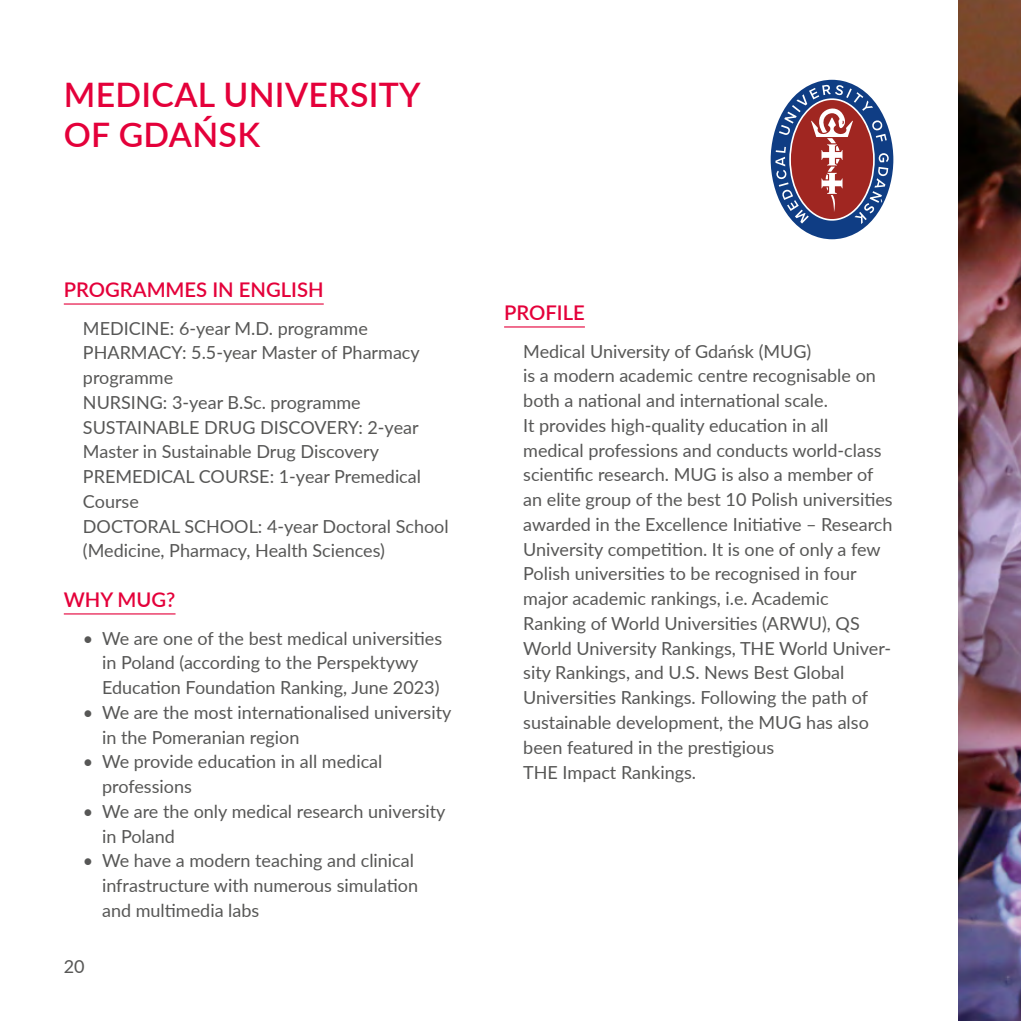
<style>
.page{position:relative;width:1021px;height:1021px;background:#fff}
.page>*{position:absolute;margin:0;border:0;box-sizing:border-box;transform-origin:0 0}
.podtytuł___nazwa_ucz{font:600 33.75px/40.5px "Lato";letter-spacing:.01em;color:#e4003a}
.opis_uczelni___tytuł{font:600 20.25px "Lato";color:#e4003a}
.opis_uczelni___tekst{font:18px/24.8px "Lato";color:#575756}
</style>
<div class="page">
<hr style="left:64px;top:303px;width:260px;height:1px;background:#e4003a">
<hr style="left:64px;top:613px;width:111px;height:1px;background:#e4003a">
<hr style="left:504px;top:326px;width:81px;height:1px;background:#e4003a">
<img style="left:958px;top:0;width:62px;height:1020px">
<svg style="left:770px;top:80px;width:123px;height:159px"></svg>
<p class="podtytuł___nazwa_ucz" style="left:64px;top:73px;width:358px">MEDICAL UNIVERSITY<br>OF GDAŃSK</p>
<p class="opis_uczelni___tytuł" style="left:64px;top:275px;width:261px">PROGRAMMES IN ENGLISH</p>
<p class="opis_uczelni___tekst" style="left:83px;top:315px;width:286px">MEDICINE: 6-year M.D. programme</p>
<p class="opis_uczelni___tekst" style="left:83px;top:340px;width:338px">PHARMACY: 5.5-year Master of Pharmacy programme</p>
<p class="opis_uczelni___tekst" style="left:83px;top:389px;width:279px">NURSING: 3-year B.Sc. programme</p>
<p class="opis_uczelni___tekst" style="left:83px;top:414px;width:337px">SUSTAINABLE DRUG DISCOVERY: 2-year<br>Master in Sustainable Drug Discovery</p>
<p class="opis_uczelni___tekst" style="left:83px;top:463px;width:339px">PREMEDICAL COURSE: 1-year Premedical<br>Course</p>
<p class="opis_uczelni___tekst" style="left:83px;top:513px;width:367px">DOCTORAL SCHOOL: 4-year Doctoral School (Medicine, Pharmacy, Health Sciences)</p>
<p class="opis_uczelni___tytuł" style="left:64px;top:585px;width:113px">WHY MUG?</p>
<p class="opis_uczelni___tekst" style="left:102px;top:625px;width:342px;text-indent:-19px">• We are one of the best medical universities in Poland (according to the Perspektywy<br>Education Foundation Ranking, June 2023)</p>
<p class="opis_uczelni___tekst" style="left:102px;top:699px;width:351px;text-indent:-19px">• We are the most internationalised university in the Pomeranian region</p>
<p class="opis_uczelni___tekst" style="left:102px;top:748px;width:282px;text-indent:-19px">• We provide education in all medical professions</p>
<p class="opis_uczelni___tekst" style="left:102px;top:798px;width:345px;text-indent:-19px">• We are the only medical research university in Poland</p>
<p class="opis_uczelni___tekst" style="left:102px;top:847px;width:317px;text-indent:-19px">• We have a modern teaching and clinical infrastructure with numerous simulation and multimedia labs</p>
<p class="opis_uczelni___tekst" style="left:64px;top:953px;width:22px">20</p>
<p class="opis_uczelni___tytuł" style="left:504px;top:298px;width:82px">PROFILE</p>
<p class="opis_uczelni___tekst" style="left:523px;top:338px;width:371px">Medical University of Gdańsk (MUG)<br>is a modern academic centre recognisable on both a national and international scale.<br>It provides high-quality education in all medical professions and conducts world-class scientific research. MUG is also a member of an elite group of the best 10 Polish universities awarded in the Excellence Initiative – Research University competition. It is one of only a few Polish universities to be recognised in four major academic rankings, i.e. Academic Ranking of World Universities (ARWU), QS World University Rankings, THE World Univer&shy;sity Rankings, and U.S. News Best Global Universities Rankings. Following the path of sustainable development, the MUG has also been featured in the prestigious<br>THE Impact Rankings.</p>
</div>
